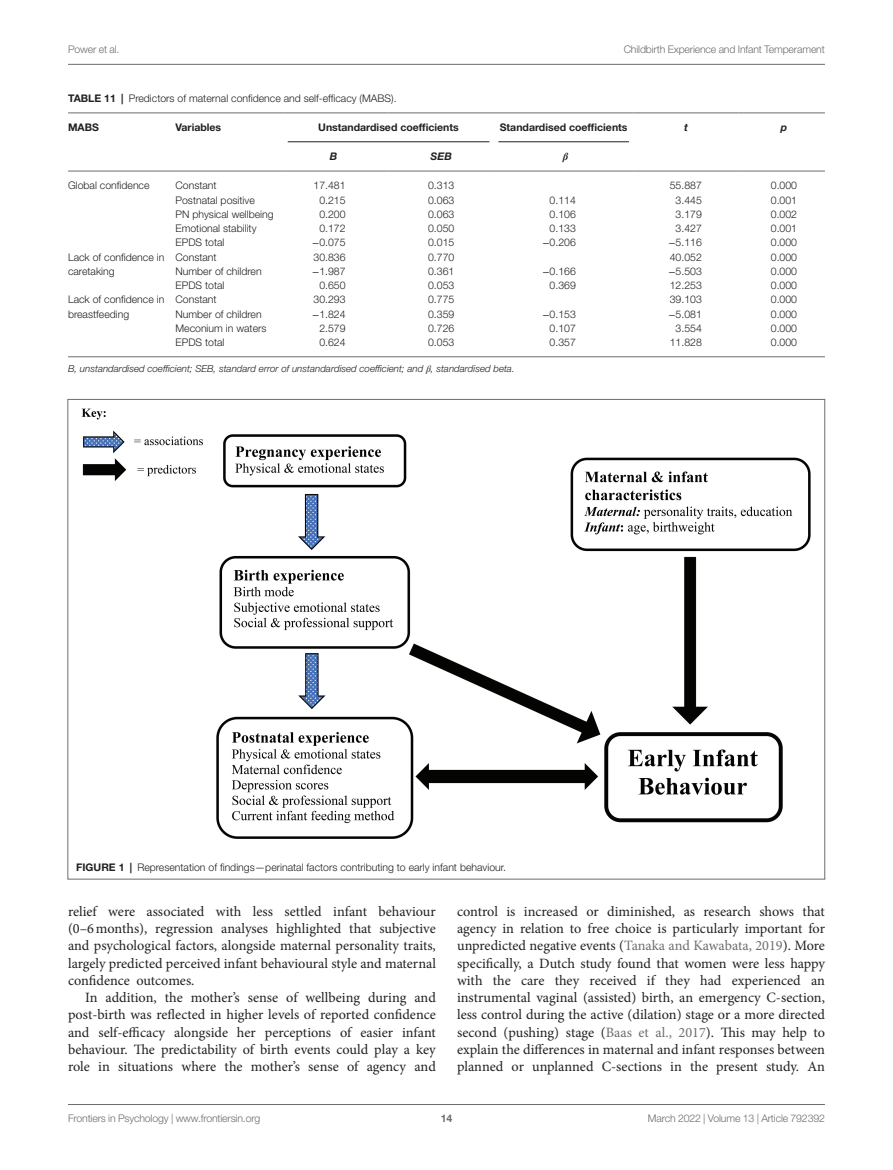
<style>
.page{position:relative;width:893px;height:1170px;background:#fff}
.page>*{position:absolute;margin:0;border:0;box-sizing:border-box;transform-origin:0 0}
.TEXT{font:14.25px/17.2px "Minion Pro";letter-spacing:-.005em;color:#231f20;text-align:justify}
.TEXT_FLUSH{font:14.25px/17.2px "Minion Pro";color:#231f20;text-align:justify}
.TB_TX{font:300 10.5px/14.2px "Helvetica Neue LT Std";color:#231f20}
.t1{font:300 10.5px "Helvetica Neue LT Std";letter-spacing:-.015em;color:#6c6d70}
.FIG_LEG{font:300 10.5px "Helvetica Neue LT Std";color:#231f20}
.TT_NO_RULE{font:300 10.5px "Helvetica Neue LT Std";color:#231f20}
.TB_CH{font:700 10.5px "Helvetica Neue LT Std";color:#231f20}
.TB_STH{font:700 10.5px "Helvetica Neue LT Std";color:#231f20}
.TB_CH-2{font:italic 700 10.5px "Helvetica Neue LT Std";color:#231f20}
.t2{font:700 10.5px "Helvetica Neue LT Std";color:#6c6d70}
.TB_CH-3{font:italic 700 10.5px "STIX General";color:#231f20}
.TFN{font:italic 300 9.75px "Helvetica Neue LT Std";color:#231f20}
.s1{font-weight:700}
.s2{font-family:"STIX General";font-weight:400}
.s3{color:#6c6d70}
</style>
<div class="page">
<hr style="left:68px;top:64px;width:757px;height:1px;background:#6c6d70">
<hr style="left:68px;top:1104px;width:757px;height:1px;background:#6c6d70">
<img style="left:81px;top:408px;width:730px;height:431px">
<hr style="left:68px;top:356px;width:757px;height:1px;background:#6c6d70">
<hr style="left:171px;top:113px;width:112px;height:1px;background:#6c6d70">
<hr style="left:171px;top:171px;width:112px;height:1px;background:#6c6d70">
<hr style="left:283px;top:113px;width:106px;height:1px;background:#6c6d70">
<hr style="left:389px;top:113px;width:105px;height:1px;background:#6c6d70">
<hr style="left:494px;top:113px;width:139px;height:1px;background:#6c6d70">
<hr style="left:633px;top:113px;width:105px;height:1px;background:#6c6d70">
<hr style="left:633px;top:171px;width:105px;height:1px;background:#6c6d70">
<hr style="left:738px;top:113px;width:87px;height:1px;background:#6c6d70">
<hr style="left:738px;top:171px;width:87px;height:1px;background:#6c6d70">
<hr style="left:68px;top:113px;width:103px;height:1px;background:#6c6d70">
<hr style="left:68px;top:171px;width:103px;height:1px;background:#6c6d70">
<hr style="left:389px;top:171px;width:105px;height:1px;background:#6c6d70">
<hr style="left:494px;top:171px;width:139px;height:1px;background:#6c6d70">
<hr style="left:283px;top:171px;width:106px;height:1px;background:#6c6d70">
<hr style="left:288px;top:141px;width:201px;height:1px;background:#231f20">
<hr style="left:498px;top:141px;width:131px;height:1px;background:#231f20">
<p class="t1" style="left:68px;top:42px;width:53px">Power et al.</p>
<p class="t1" style="left:624px;top:42px;width:203px">Childbirth Experience and Infant Temperament</p>
<p class="TT_NO_RULE" style="left:68px;top:92px;width:330px"><span class="s1">TABLE 11 |</span> Predictors of maternal confidence and self-efficacy (MABS).</p>
<p class="TB_CH" style="left:68px;top:121px;width:32px">MABS</p>
<p class="TB_CH" style="left:176px;top:121px;width:47px">Variables</p>
<p class="TB_STH" style="left:318px;top:121px;width:142px">Unstandardised coefficients</p>
<p class="TB_CH" style="left:500px;top:121px;width:129px">Standardised coefficients</p>
<p class="TB_CH-2" style="left:684px;top:121px;width:5px">t</p>
<p class="TB_CH-2" style="left:781px;top:121px;width:8px">p</p>
<p class="TB_CH-2" style="left:330px;top:150px;width:9px">B</p>
<p class="TB_CH-2" style="left:431px;top:150px;width:23px">SEB</p>
<p class="TB_CH-3" style="left:563px;top:150px;width:7px">β</p>
<p class="TB_TX" style="left:68px;top:178px;width:83px">Global confidence</p>
<p class="TB_TX" style="left:176px;top:178px;width:43px">Constant</p>
<p class="TB_TX" style="left:314px;top:178px;width:34px">17.481</p>
<p class="TB_TX" style="left:428px;top:178px;width:28px">0.313</p>
<p class="TB_TX" style="left:670px;top:178px;width:34px">55.887</p>
<p class="TB_TX" style="left:771px;top:178px;width:28px">0.000</p>
<p class="TB_TX" style="left:176px;top:192px;width:81px">Postnatal positive</p>
<p class="TB_TX" style="left:319px;top:192px;width:28px">0.215</p>
<p class="TB_TX" style="left:428px;top:192px;width:28px">0.063</p>
<p class="TB_TX" style="left:550px;top:192px;width:28px">0.114</p>
<p class="TB_TX" style="left:676px;top:192px;width:28px">3.445</p>
<p class="TB_TX" style="left:771px;top:192px;width:28px">0.001</p>
<p class="TB_TX" style="left:176px;top:207px;width:100px">PN physical wellbeing</p>
<p class="TB_TX" style="left:319px;top:207px;width:28px">0.200</p>
<p class="TB_TX" style="left:428px;top:207px;width:28px">0.063</p>
<p class="TB_TX" style="left:550px;top:207px;width:28px">0.106</p>
<p class="TB_TX" style="left:676px;top:207px;width:28px">3.179</p>
<p class="TB_TX" style="left:771px;top:207px;width:28px">0.002</p>
<p class="TB_TX" style="left:176px;top:221px;width:83px">Emotional stability</p>
<p class="TB_TX" style="left:319px;top:221px;width:28px">0.172</p>
<p class="TB_TX" style="left:428px;top:221px;width:28px">0.050</p>
<p class="TB_TX" style="left:550px;top:221px;width:28px">0.133</p>
<p class="TB_TX" style="left:676px;top:221px;width:28px">3.427</p>
<p class="TB_TX" style="left:771px;top:221px;width:28px">0.001</p>
<p class="TB_TX" style="left:176px;top:235px;width:51px">EPDS total</p>
<p class="TB_TX" style="left:312px;top:235px;width:35px"><span class="s2">−</span>0.075</p>
<p class="TB_TX" style="left:428px;top:235px;width:28px">0.015</p>
<p class="TB_TX" style="left:542px;top:235px;width:35px"><span class="s2">−</span>0.206</p>
<p class="TB_TX" style="left:668px;top:235px;width:35px"><span class="s2">−</span>5.116</p>
<p class="TB_TX" style="left:771px;top:235px;width:28px">0.000</p>
<p class="TB_TX" style="left:68px;top:249px;width:98px">Lack of confidence in caretaking</p>
<p class="TB_TX" style="left:176px;top:249px;width:43px">Constant</p>
<p class="TB_TX" style="left:314px;top:249px;width:34px">30.836</p>
<p class="TB_TX" style="left:428px;top:249px;width:28px">0.770</p>
<p class="TB_TX" style="left:670px;top:249px;width:34px">40.052</p>
<p class="TB_TX" style="left:771px;top:249px;width:28px">0.000</p>
<p class="TB_TX" style="left:176px;top:264px;width:88px">Number of children</p>
<p class="TB_TX" style="left:312px;top:264px;width:35px"><span class="s2">−</span>1.987</p>
<p class="TB_TX" style="left:428px;top:264px;width:28px">0.361</p>
<p class="TB_TX" style="left:542px;top:264px;width:35px"><span class="s2">−</span>0.166</p>
<p class="TB_TX" style="left:668px;top:264px;width:35px"><span class="s2">−</span>5.503</p>
<p class="TB_TX" style="left:771px;top:264px;width:28px">0.000</p>
<p class="TB_TX" style="left:176px;top:278px;width:51px">EPDS total</p>
<p class="TB_TX" style="left:319px;top:278px;width:28px">0.650</p>
<p class="TB_TX" style="left:428px;top:278px;width:28px">0.053</p>
<p class="TB_TX" style="left:550px;top:278px;width:28px">0.369</p>
<p class="TB_TX" style="left:670px;top:278px;width:34px">12.253</p>
<p class="TB_TX" style="left:771px;top:278px;width:28px">0.000</p>
<p class="TB_TX" style="left:68px;top:292px;width:98px">Lack of confidence in breastfeeding</p>
<p class="TB_TX" style="left:176px;top:292px;width:43px">Constant</p>
<p class="TB_TX" style="left:314px;top:292px;width:34px">30.293</p>
<p class="TB_TX" style="left:428px;top:292px;width:28px">0.775</p>
<p class="TB_TX" style="left:670px;top:292px;width:34px">39.103</p>
<p class="TB_TX" style="left:771px;top:292px;width:28px">0.000</p>
<p class="TB_TX" style="left:176px;top:306px;width:88px">Number of children</p>
<p class="TB_TX" style="left:312px;top:306px;width:35px"><span class="s2">−</span>1.824</p>
<p class="TB_TX" style="left:428px;top:306px;width:28px">0.359</p>
<p class="TB_TX" style="left:542px;top:306px;width:35px"><span class="s2">−</span>0.153</p>
<p class="TB_TX" style="left:668px;top:306px;width:35px"><span class="s2">−</span>5.081</p>
<p class="TB_TX" style="left:771px;top:306px;width:28px">0.000</p>
<p class="TB_TX" style="left:176px;top:321px;width:93px">Meconium in waters</p>
<p class="TB_TX" style="left:319px;top:321px;width:28px">2.579</p>
<p class="TB_TX" style="left:428px;top:321px;width:28px">0.726</p>
<p class="TB_TX" style="left:550px;top:321px;width:28px">0.107</p>
<p class="TB_TX" style="left:676px;top:321px;width:28px">3.554</p>
<p class="TB_TX" style="left:771px;top:321px;width:28px">0.000</p>
<p class="TB_TX" style="left:176px;top:335px;width:51px">EPDS total</p>
<p class="TB_TX" style="left:319px;top:335px;width:28px">0.624</p>
<p class="TB_TX" style="left:428px;top:335px;width:28px">0.053</p>
<p class="TB_TX" style="left:550px;top:335px;width:28px">0.357</p>
<p class="TB_TX" style="left:670px;top:335px;width:34px">11.828</p>
<p class="TB_TX" style="left:771px;top:335px;width:28px">0.000</p>
<p class="TFN" style="left:68px;top:362px;width:448px">B, unstandardised coefficient; SEB, standard error of unstandardised coefficient; and <span class="s2">β</span>, standardised beta.</p>
<p class="FIG_LEG" style="left:76px;top:860px;width:431px"><span class="s1">FIGURE 1 |</span> Representation of findings—perinatal factors contributing to early infant behaviour.</p>
<p class="TEXT_FLUSH" style="left:68px;top:902px;width:369px">relief were associated with less settled infant behaviour (0–6months), regression analyses highlighted that subjective and psychological factors, alongside maternal personality traits, largely predicted perceived infant behavioural style and maternal confidence outcomes.</p>
<p class="TEXT" style="left:68px;top:988px;width:369px;text-indent:17px">In addition, the mother’s sense of wellbeing during and post-birth was reflected in higher levels of reported confidence and self-efficacy alongside her perceptions of easier infant behaviour. The predictability of birth events could play a key role in situations where the mother’s sense of agency and</p>
<p class="TEXT" style="left:457px;top:902px;width:369px">control is increased or diminished, as research shows that agency in relation to free choice is particularly important for unpredicted negative events (<span class="s3">Tanaka and Kawabata, 2019</span>). More specifically, a Dutch study found that women were less happy with the care they received if they had experienced an instrumental vaginal (assisted) birth, an emergency C-section, less control during the active (dilation) stage or a more directed second (pushing) stage (<span class="s3">Baas et al., 2017</span>). This may help to explain the differences in maternal and infant responses between planned or unplanned C-sections in the present study. An</p>
<p class="t1" style="left:68px;top:1111px;width:194px">Frontiers in Psychology | www.frontiersin.org</p>
<p class="t2" style="left:441px;top:1111px;width:13px">14</p>
<p class="t1" style="left:648px;top:1111px;width:178px">March 2022 | Volume 13 | Article 792392</p>
</div>
